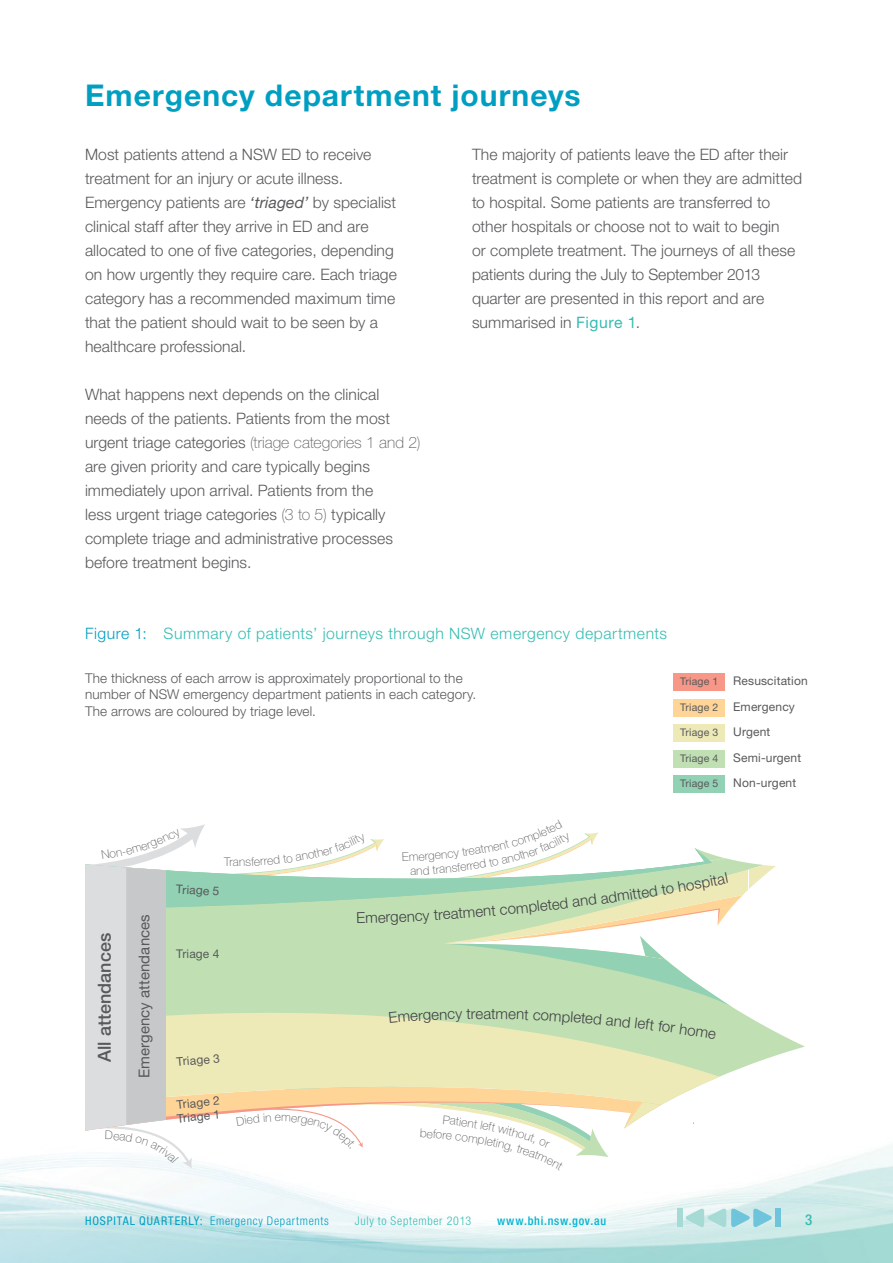
<style>
.page{position:relative;width:893px;height:1263px;background:#fff}
.page>*{position:absolute;margin:0;border:0;box-sizing:border-box;transform-origin:0 0}
.t1{font:700 30px "Helvetica Neue LT Std";letter-spacing:.035em;color:#009fc2}
.t2{font:500 18px "Helvetica Neue LT Std";color:#58595b}
.t3{font:300 15.75px/24px "Helvetica Neue LT Std";letter-spacing:.005em;color:#58595b}
.t4{font:300 15.75px "Helvetica Neue LT Std";letter-spacing:.035em;color:#36bdb2}
.t5{font:300 15px "Helvetica Neue LT Std";color:#414042}
.t6{font:15px "Helvetica Neue LT Std";letter-spacing:.01em;color:#58595b}
.t7{font:500 condensed 15px "Helvetica Neue LT Std";color:#36bdb2}
.t8{font:300 13.5px/16.2px "Helvetica Neue LT Std";letter-spacing:.01em;color:#58595b}
.t9{font:12px "Helvetica Neue LT Std";letter-spacing:.015em;color:#58595b}
.t10{font:300 condensed 12px "Helvetica Neue LT Std";letter-spacing:.06em;color:#009fc2}
.t11{font:300 condensed 12px "Helvetica Neue LT Std";letter-spacing:.055em;color:#36bdb2}
.t12{font:500 condensed 12px "Helvetica Neue LT Std";letter-spacing:.065em;color:#00b4d0}
.t13{font:100 12px "Helvetica Neue LT Std";color:#58595b}
.t14{font:10.5px "Helvetica Neue LT Std";letter-spacing:.015em;color:#58595b}
.s1{font-weight:400;font-style:italic}
.s2{font-weight:100}
.s3{font-weight:400;color:#36bdb2}
.s4{color:#009fc2}
.s5{font-size:10.5px}
.s6{font-size:12px}
.s7{font-weight:400}
</style>
<div class="page">
<div style="left:674px;top:699px;width:51px;height:17px;background:#ffd497"></div>
<div style="left:674px;top:673px;width:51px;height:17px;background:#f69788"></div>
<div style="left:674px;top:750px;width:51px;height:17px;background:#c0e0b4"></div>
<div style="left:674px;top:724px;width:51px;height:17px;background:#eeeab8"></div>
<div style="left:674px;top:775px;width:51px;height:17px;background:#92d1b3"></div>
<svg style="left:677px;top:1207px;width:103px;height:21px;background:#b1dee2"></svg>
<svg style="left:80px;top:824px;width:696px;height:346px"></svg>
<h1 class="t1" style="left:85px;top:77px;width:497px">Emergency department journeys</h1>
<p class="t3" style="left:85px;top:142px;width:313px">Most patients attend a NSW ED to receive treatment for an injury or acute illness.<br>Emergency patients are <span class="s1">‘triaged’</span> by specialist clinical staff after they arrive in ED and are allocated to one of five categories, depending on how urgently they require care. Each triage category has a recommended maximum time that the patient should wait to be seen by a healthcare professional.</p>
<p class="t3" style="left:85px;top:382px;width:337px">What happens next depends on the clinical needs of the patients. Patients from the most urgent triage categories <span class="s2">(triage categories 1 and 2) </span>are given priority and care typically begins immediately upon arrival. Patients from the<br>less urgent triage categories <span class="s2">(3 to 5)</span> typically complete triage and administrative processes before treatment begins.</p>
<p class="t3" style="left:472px;top:142px;width:332px">The majority of patients leave the ED after their treatment is complete or when they are admitted to hospital. Some patients are transferred to other hospitals or choose not to wait to begin<br>or complete treatment. The journeys of all these patients during the July to September 2013 quarter are presented in this report and are summarised in <span class="s3">Figure 1</span>.</p>
<p class="t4" style="left:85px;top:624px;width:584px"><span class="s4">Figure 1:</span> Summary of patients’ journeys through NSW emergency departments</p>
<p class="t8" style="left:85px;top:670px;width:393px">The thickness of each arrow is approximately proportional to the number of NSW emergency department patients in each category.<br>The arrows are coloured by triage level.</p>
<p class="t9" style="left:680px;top:674px;width:129px"><span class="s5">Triage 1</span> Resuscitation</p>
<p class="t9" style="left:680px;top:699px;width:116px"><span class="s5">Triage 2</span> Emergency</p>
<p class="t14" style="left:680px;top:726px;width:92px">Triage 3 <span class="s6">Urgent</span></p>
<p class="t9" style="left:680px;top:776px;width:118px"><span class="s5">Triage 5</span> Non-urgent</p>
<p class="t9" style="left:680px;top:750px;width:123px"><span class="s5">Triage 4</span> Semi-urgent</p>
<p class="t13" style="left:224px;top:855px;width:10px">Tr</p>
<p class="t2" style="left:94px;top:1062px;width:130px;rotate:-90deg">All attendances</p>
<p class="t6" style="left:135px;top:1078px;width:166px;rotate:-90deg">Emergency attendances</p>
<p class="t9" style="left:177px;top:882px;width:35px;rotate:3deg">Triage</p>
<p class="t9" style="left:176px;top:947px;width:45px">Triage 4</p>
<p class="t9" style="left:176px;top:1054px;width:21px;rotate:-5deg">Tria</p>
<p class="t9" style="left:176px;top:1098px;width:35px;rotate:-6deg">Triage</p>
<p class="t9" style="left:176px;top:1111px;width:35px;rotate:-6deg">Triage</p>
<p class="t13" style="left:275px;top:1110px;width:8px">e</p>
<p class="t5" style="left:365px;top:909px;width:35px;rotate:-2deg">merg</p>
<p class="t5" style="left:398px;top:907px;width:32px;rotate:-3deg">ency</p>
<p class="t5" style="left:433px;top:906px;width:43px;rotate:-4deg">treatm</p>
<p class="t5" style="left:474px;top:903px;width:42px;rotate:-5deg">ent co</p>
<p class="t5" style="left:515px;top:899px;width:38px;rotate:-6deg">mplet</p>
<p class="t5" style="left:551px;top:895px;width:47px;rotate:-7deg">ed and</p>
<p class="t5" style="left:599px;top:889px;width:38px;rotate:-8deg">admit</p>
<p class="t5" style="left:636px;top:884px;width:39px;rotate:-9deg">ted to</p>
<p class="t5" style="left:676px;top:878px;width:37px;rotate:-10deg">hospi</p>
<p class="t5" style="left:471px;top:1004px;width:22px">rea</p>
<p class="t5" style="left:607px;top:1010px;width:33px;rotate:6deg">and l</p>
<p class="t5" style="left:639px;top:1014px;width:34px;rotate:7deg">eft fo</p>
<p class="t10" style="left:85px;top:1214px;width:245px"><span class="s7">HOSPITAL QUARTERLY:</span> Emergency Departments</p>
<p class="t11" style="left:355px;top:1214px;width:118px">July to September 2013</p>
<p class="t12" style="left:497px;top:1214px;width:111px">www.bhi.nsw.gov.au</p>
<p class="t7" style="left:805px;top:1211px;width:9px">3</p>
</div>
